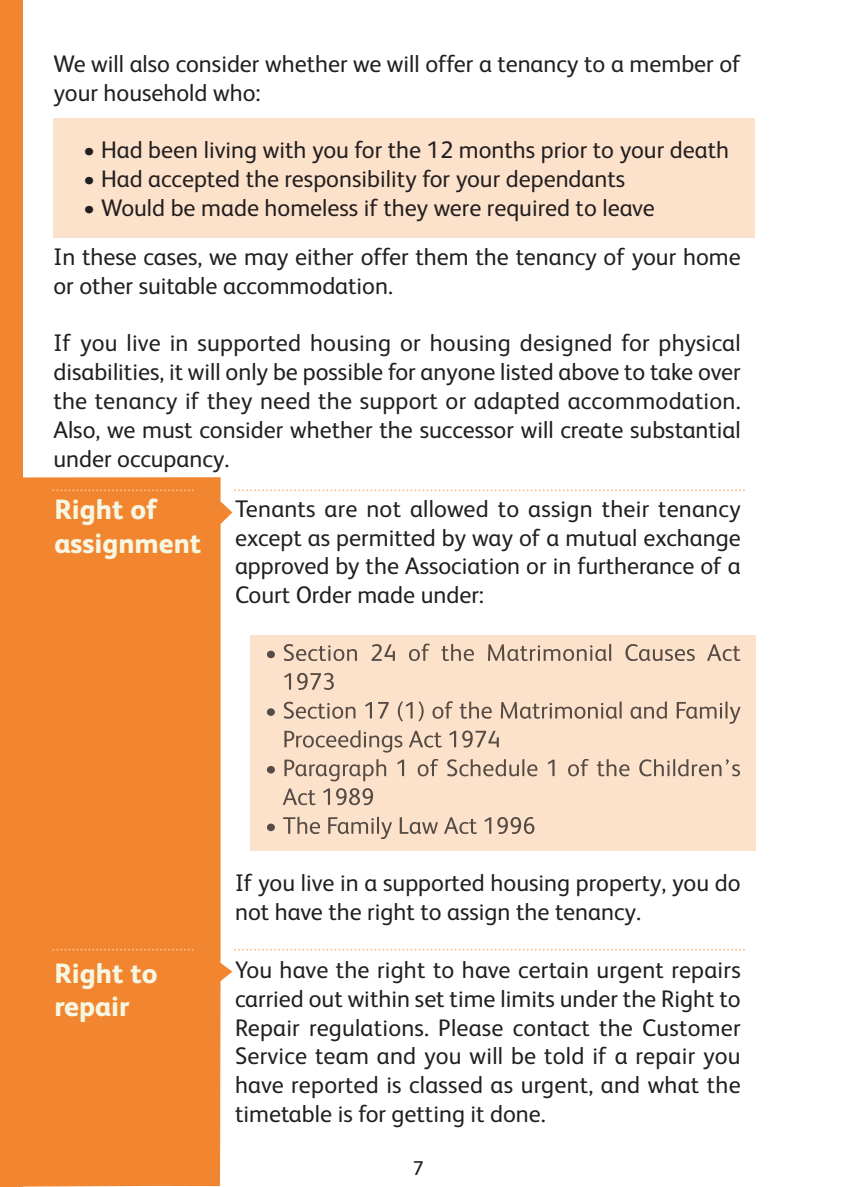
<style>
.page{position:relative;width:844px;height:1187px;background:#fff}
.page>*{position:absolute;margin:0;border:0;box-sizing:border-box;transform-origin:0 0}
.t1{font:800 28px/33.6px "FS Albert";color:#f6f7e3}
.t2{font:24px/28.8px "FS Albert";color:#231f20;text-align:justify}
.t3{font:20px "FS Albert";color:#231f20}
</style>
<div class="page">
<div style="left:23px;top:477px;width:209px;height:709px;background:#f28630"></div>
<div style="left:53px;top:118px;width:701px;height:120px;background:#fde2cb"></div>
<div style="left:250px;top:635px;width:505px;height:215px;background:#fde2cb"></div>
<svg style="left:267px;top:644px;width:127px;height:17px"></svg>
<svg style="left:284px;top:672px;width:50px;height:17px"></svg>
<svg style="left:267px;top:701px;width:135px;height:17px"></svg>
<svg style="left:284px;top:730px;width:108px;height:20px"></svg>
<svg style="left:267px;top:759px;width:106px;height:22px"></svg>
<svg style="left:282px;top:788px;width:91px;height:17px"></svg>
<svg style="left:267px;top:816px;width:141px;height:22px"></svg>
<svg style="left:234px;top:489px;width:510px;height:2px"></svg>
<svg style="left:234px;top:948px;width:510px;height:2px"></svg>
<svg style="left:52px;top:489px;width:141px;height:2px"></svg>
<svg style="left:52px;top:948px;width:141px;height:2px"></svg>
<div style="left:0;top:0;width:23px;height:1186px;background:#f28630"></div>
<p class="t2" style="left:53px;top:52px;width:688px">We will also consider whether we will offer a tenancy to a member of your household who:</p>
<p class="t2" style="left:83px;top:138px;width:647px">• Had been living with you for the 12 months prior to your death</p>
<p class="t2" style="left:83px;top:167px;width:543px">• Had accepted the responsibility for your dependants</p>
<p class="t2" style="left:53px;top:186px;width:688px;line-height:48.8px;text-indent:30px">• Would be made homeless if they were required to leave<br>In these cases, we may either offer them the tenancy of your home</p>
<p class="t2" style="left:53px;top:273px;width:341px">or other suitable accommodation.</p>
<p class="t2" style="left:53px;top:331px;width:688px">If you live in supported housing or housing designed for physical disabilities, it will only be possible for anyone listed above to take over the tenancy if they need the support or adapted accommodation.<br>Also, we must consider whether the successor will create substantial under occupancy.</p>
<p class="t1" style="left:54px;top:495px;width:148px">Right of assignment</p>
<p class="t2" style="left:235px;top:496px;width:507px">Tenants are not allowed to assign their tenancy except as permitted by way of a mutual exchange approved by the Association or in furtherance of a Court Order made under:</p>
<p class="t1" style="left:54px;top:958px;width:104px">Right to repair</p>
<p class="t2" style="left:235px;top:871px;width:507px">If you live in a supported housing property, you do not have the right to assign the tenancy.</p>
<p class="t2" style="left:235px;top:957px;width:507px">You have the right to have certain urgent repairs carried out within set time limits under the Right to Repair regulations. Please contact the Customer Service team and you will be told if a repair you have reported is classed as urgent, and what the timetable is for getting it done.</p>
<p class="t3" style="left:412px;top:1160px;width:12px">7</p>
</div>
